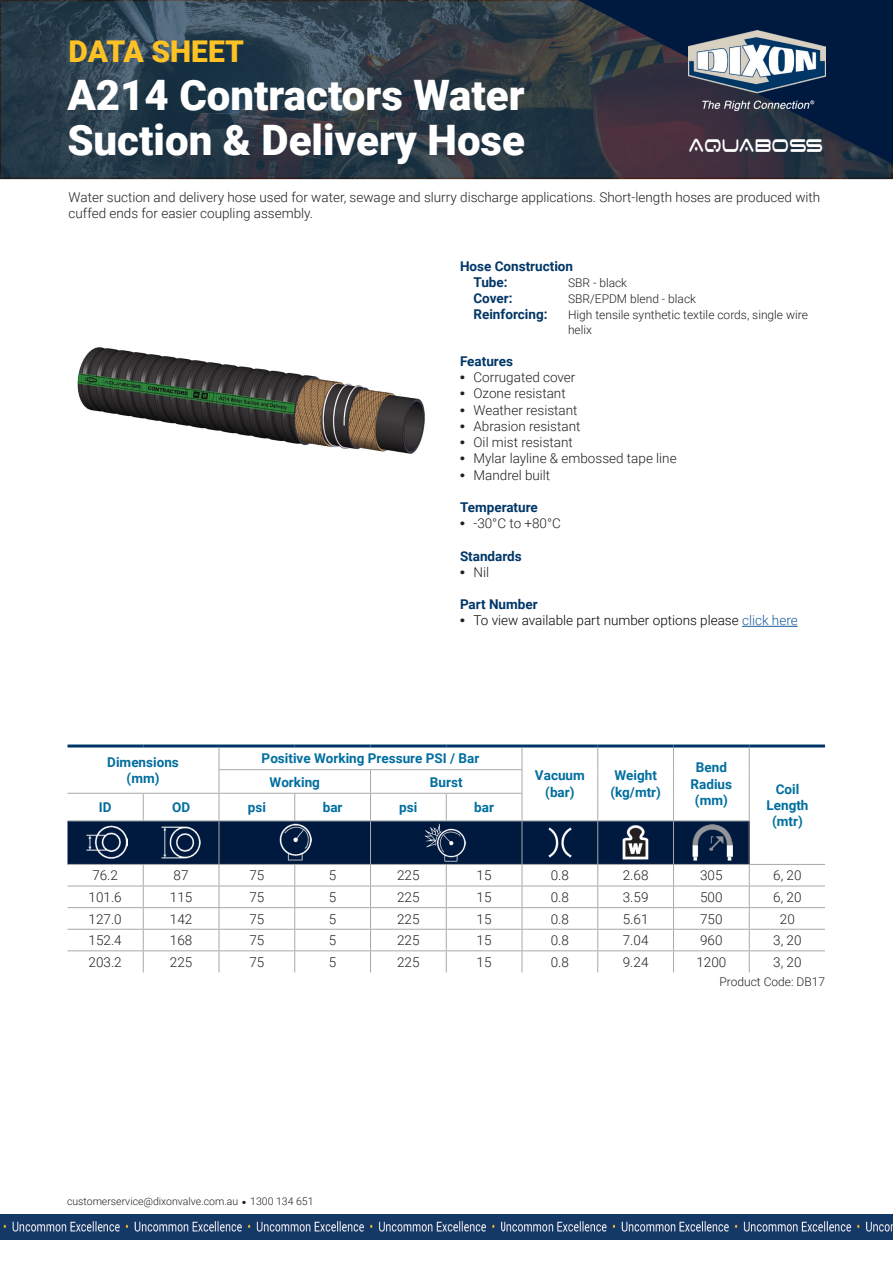
<style>
.page{position:relative;width:893px;height:1263px;background:#fff}
.page>*{position:absolute;margin:0;border:0;box-sizing:border-box;transform-origin:0 0}
.t1{font:900 42px "Roboto";color:#fff}
.t2{font:900 30px "Roboto";color:#fec224}
.t3{font:28.95px "Space Age";color:#fff;scale:.66 1}
._2023_Body_Text{font:300 13.5px/16.2px "Roboto";color:#231f20}
._2023_Table_Content{font:300 13.5px "Roboto";color:#231f20}
._2023_Table_Header{font:700 13.5px "Roboto";color:#006e9f}
._2023_Body_Text_Header{font:700 13.5px "Roboto";color:#003667}
.t4{font:300 13.5px "Roboto";color:#040503}
._2023_Product_Code{font:300 12px/14.4px "Roboto";color:#231f20}
._2023_Under_Table_Text{font:300 10.5px "Roboto";color:#231f20}
.s1{font-family:"Arial";font-weight:700}
.s2{font-family:"Arial";font-weight:700;color:#231f20}
.s3{color:#175d9e}
.s4{font-weight:700;font-size:21px}
</style>
<div class="page">
<img style="left:0;top:1215px;width:504px;height:24px">
<img style="left:504px;top:1215px;width:389px;height:24px">
<svg style="left:3px;top:3px;width:886px;height:173px;background:#2c3d4a"></svg>
<div style="left:0;top:0;width:892px;height:179px;border:2px solid #231f20"></div>
<svg style="left:578px;top:0;width:315px;height:164px;background:#20283f"></svg>
<hr style="left:742px;top:626px;width:56px;height:1px;background:#175d9e">
<img style="left:77px;top:347px;width:348px;height:107px">
<hr style="left:598px;top:744px;width:75px;height:3px;background:#003667">
<hr style="left:673px;top:744px;width:76px;height:3px;background:#003667">
<hr style="left:749px;top:864px;width:76px;height:1px;background:#a8a9ad">
<hr style="left:219px;top:744px;width:76px;height:3px;background:#003667">
<hr style="left:295px;top:744px;width:75px;height:3px;background:#003667">
<hr style="left:370px;top:744px;width:76px;height:3px;background:#003667">
<hr style="left:446px;top:744px;width:76px;height:3px;background:#003667">
<hr style="left:68px;top:744px;width:75px;height:3px;background:#003667">
<hr style="left:143px;top:744px;width:76px;height:3px;background:#003667">
<hr style="left:749px;top:886px;width:76px;height:1px;background:#a8a9ad">
<hr style="left:749px;top:907px;width:76px;height:1px;background:#a8a9ad">
<hr style="left:749px;top:929px;width:76px;height:1px;background:#a8a9ad">
<hr style="left:749px;top:950px;width:76px;height:1px;background:#a8a9ad">
<hr style="left:749px;top:744px;width:76px;height:3px;background:#003667">
<hr style="left:522px;top:744px;width:76px;height:3px;background:#003667">
<svg style="left:68px;top:747px;width:682px;height:225px"></svg>
<hr style="left:522px;top:820px;width:76px;height:1px;background:#a8a9ad">
<img style="left:86px;top:826px;width:42px;height:33px">
<img style="left:161px;top:826px;width:40px;height:32px">
<img style="left:280px;top:824px;width:32px;height:37px">
<img style="left:425px;top:823px;width:40px;height:38px">
<img style="left:622px;top:824px;width:27px;height:37px">
<img style="left:693px;top:824px;width:39px;height:37px">
<img style="left:548px;top:827px;width:23px;height:30px">
<img style="left:689px;top:31px;width:136px;height:80px">
<p class="t2" style="left:69px;top:31px;width:177px">DATA SHEET</p>
<p class="t1" style="left:67px;top:65px;width:459px">A214 Contractors Water</p>
<p class="t1" style="left:67px;top:110px;width:459px">Suction &amp; Delivery Hose</p>
<p class="t3" style="left:689px;top:132px;width:205px">AQUABOSS</p>
<p class="_2023_Body_Text" style="left:69px;top:188px;width:753px">Water suction and delivery hose used for water, sewage and slurry discharge applications. Short-length hoses are produced with cuffed ends for easier coupling assembly.</p>
<p class="_2023_Body_Text_Header" style="left:460px;top:256px;width:115px">Hose Construction</p>
<p class="_2023_Body_Text_Header" style="left:473px;top:273px;width:36px">Tube:</p>
<p class="_2023_Product_Code" style="left:568px;top:275px;width:61px">SBR - black</p>
<p class="_2023_Body_Text_Header" style="left:473px;top:289px;width:41px">Cover:</p>
<p class="_2023_Product_Code" style="left:568px;top:291px;width:130px">SBR/EPDM blend - black</p>
<p class="_2023_Body_Text_Header" style="left:473px;top:305px;width:76px">Reinforcing:</p>
<p class="_2023_Product_Code" style="left:568px;top:307px;width:241px">High tensile synthetic textile cords, single wire helix</p>
<p class="_2023_Body_Text_Header" style="left:460px;top:352px;width:54px">Features</p>
<p class="_2023_Body_Text" style="left:460px;top:369px;width:117px"><span class="s1">•</span> Corrugated cover</p>
<p class="_2023_Body_Text" style="left:460px;top:385px;width:107px"><span class="s1">•</span> Ozone resistant</p>
<p class="_2023_Body_Text" style="left:460px;top:401px;width:119px"><span class="s1">•</span> Weather resistant</p>
<p class="_2023_Body_Text" style="left:460px;top:417px;width:122px"><span class="s1">•</span> Abrasion resistant</p>
<p class="_2023_Body_Text" style="left:460px;top:434px;width:114px"><span class="s1">•</span> Oil mist resistant</p>
<p class="_2023_Body_Text" style="left:460px;top:450px;width:218px"><span class="s1">•</span> Mylar layline &amp; embossed tape line</p>
<p class="_2023_Body_Text" style="left:460px;top:466px;width:92px"><span class="s1">•</span> Mandrel built</p>
<p class="_2023_Body_Text_Header" style="left:460px;top:498px;width:79px">Temperature</p>
<p class="_2023_Body_Text" style="left:460px;top:515px;width:102px"><span class="s1">•</span> -30°C to +80°C</p>
<p class="_2023_Body_Text_Header" style="left:460px;top:546px;width:63px">Standards</p>
<p class="_2023_Body_Text" style="left:460px;top:563px;width:31px"><span class="s1">•</span> Nil</p>
<p class="_2023_Body_Text_Header" style="left:460px;top:595px;width:79px">Part Number</p>
<p class="t4" style="left:460px;top:611px;width:339px"><span class="s2">•</span> To view available part number options please <span class="s3">click here</span></p>
<p class="_2023_Table_Header" style="left:107px;top:752px;width:73px">Dimensions</p>
<p class="_2023_Table_Header" style="left:127px;top:768px;width:34px">(mm)</p>
<p class="_2023_Table_Header" style="left:262px;top:749px;width:219px">Positive Working Pressure PSI / Bar</p>
<p class="_2023_Table_Header" style="left:270px;top:772px;width:52px">Working</p>
<p class="_2023_Table_Header" style="left:430px;top:772px;width:34px">Burst</p>
<p class="_2023_Table_Header" style="left:99px;top:798px;width:14px">ID</p>
<p class="_2023_Table_Header" style="left:172px;top:798px;width:20px">OD</p>
<p class="_2023_Table_Header" style="left:248px;top:798px;width:20px">psi</p>
<p class="_2023_Table_Header" style="left:323px;top:798px;width:21px">bar</p>
<p class="_2023_Table_Header" style="left:399px;top:798px;width:20px">psi</p>
<p class="_2023_Table_Header" style="left:474px;top:798px;width:21px">bar</p>
<p class="_2023_Table_Header" style="left:535px;top:766px;width:51px">Vacuum</p>
<p class="_2023_Table_Header" style="left:545px;top:782px;width:31px">(bar)</p>
<p class="_2023_Table_Header" style="left:614px;top:766px;width:44px">Weight</p>
<p class="_2023_Table_Header" style="left:610px;top:782px;width:52px">(kg/mtr)</p>
<p class="_2023_Table_Header" style="left:696px;top:758px;width:33px">Bend</p>
<p class="_2023_Table_Header" style="left:691px;top:774px;width:43px">Radius</p>
<p class="_2023_Table_Header" style="left:695px;top:790px;width:34px">(mm)</p>
<p class="_2023_Table_Header" style="left:776px;top:780px;width:25px">Coil</p>
<p class="_2023_Table_Header" style="left:766px;top:796px;width:44px">Length</p>
<p class="_2023_Table_Header" style="left:772px;top:812px;width:32px">(mtr)</p>
<p class="_2023_Table_Content" style="left:92px;top:866px;width:27px">76.2</p>
<p class="_2023_Table_Content" style="left:174px;top:866px;width:16px">87</p>
<p class="_2023_Table_Content" style="left:249px;top:866px;width:16px">75</p>
<p class="_2023_Table_Content" style="left:329px;top:866px;width:9px">5</p>
<p class="_2023_Table_Content" style="left:397px;top:866px;width:24px">225</p>
<p class="_2023_Table_Content" style="left:477px;top:866px;width:16px">15</p>
<p class="_2023_Table_Content" style="left:551px;top:866px;width:20px">0.8</p>
<p class="_2023_Table_Content" style="left:623px;top:866px;width:27px">2.68</p>
<p class="_2023_Table_Content" style="left:700px;top:866px;width:24px">305</p>
<p class="_2023_Table_Content" style="left:773px;top:866px;width:30px">6, 20</p>
<p class="_2023_Table_Content" style="left:89px;top:888px;width:35px">101.6</p>
<p class="_2023_Table_Content" style="left:170px;top:888px;width:24px">115</p>
<p class="_2023_Table_Content" style="left:249px;top:888px;width:16px">75</p>
<p class="_2023_Table_Content" style="left:329px;top:888px;width:9px">5</p>
<p class="_2023_Table_Content" style="left:397px;top:888px;width:24px">225</p>
<p class="_2023_Table_Content" style="left:477px;top:888px;width:16px">15</p>
<p class="_2023_Table_Content" style="left:551px;top:888px;width:20px">0.8</p>
<p class="_2023_Table_Content" style="left:623px;top:888px;width:27px">3.59</p>
<p class="_2023_Table_Content" style="left:700px;top:888px;width:24px">500</p>
<p class="_2023_Table_Content" style="left:773px;top:888px;width:30px">6, 20</p>
<p class="_2023_Table_Content" style="left:89px;top:909px;width:35px">127.0</p>
<p class="_2023_Table_Content" style="left:170px;top:909px;width:24px">142</p>
<p class="_2023_Table_Content" style="left:249px;top:909px;width:16px">75</p>
<p class="_2023_Table_Content" style="left:329px;top:909px;width:9px">5</p>
<p class="_2023_Table_Content" style="left:397px;top:909px;width:24px">225</p>
<p class="_2023_Table_Content" style="left:477px;top:909px;width:16px">15</p>
<p class="_2023_Table_Content" style="left:551px;top:909px;width:20px">0.8</p>
<p class="_2023_Table_Content" style="left:623px;top:909px;width:27px">5.61</p>
<p class="_2023_Table_Content" style="left:700px;top:909px;width:24px">750</p>
<p class="_2023_Table_Content" style="left:780px;top:909px;width:16px">20</p>
<p class="_2023_Table_Content" style="left:89px;top:931px;width:35px">152.4</p>
<p class="_2023_Table_Content" style="left:170px;top:931px;width:24px">168</p>
<p class="_2023_Table_Content" style="left:249px;top:931px;width:16px">75</p>
<p class="_2023_Table_Content" style="left:329px;top:931px;width:9px">5</p>
<p class="_2023_Table_Content" style="left:397px;top:931px;width:24px">225</p>
<p class="_2023_Table_Content" style="left:477px;top:931px;width:16px">15</p>
<p class="_2023_Table_Content" style="left:551px;top:931px;width:20px">0.8</p>
<p class="_2023_Table_Content" style="left:623px;top:931px;width:27px">7.04</p>
<p class="_2023_Table_Content" style="left:700px;top:931px;width:24px">960</p>
<p class="_2023_Table_Content" style="left:773px;top:931px;width:30px">3, 20</p>
<p class="_2023_Table_Content" style="left:89px;top:953px;width:35px">203.2</p>
<p class="_2023_Table_Content" style="left:170px;top:953px;width:24px">225</p>
<p class="_2023_Table_Content" style="left:249px;top:953px;width:16px">75</p>
<p class="_2023_Table_Content" style="left:329px;top:953px;width:9px">5</p>
<p class="_2023_Table_Content" style="left:397px;top:953px;width:24px">225</p>
<p class="_2023_Table_Content" style="left:477px;top:953px;width:16px">15</p>
<p class="_2023_Table_Content" style="left:551px;top:953px;width:20px">0.8</p>
<p class="_2023_Table_Content" style="left:623px;top:953px;width:27px">9.24</p>
<p class="_2023_Table_Content" style="left:696px;top:953px;width:31px">1200</p>
<p class="_2023_Table_Content" style="left:773px;top:953px;width:30px">3, 20</p>
<p class="_2023_Product_Code" style="left:719px;top:974px;width:107px">Product Code: DB17</p>
<p class="_2023_Under_Table_Text" style="left:67px;top:1194px;width:248px">customerservice@dixonvalve.com.au <span class="s4">.</span> 1300 134 651</p>
</div>
